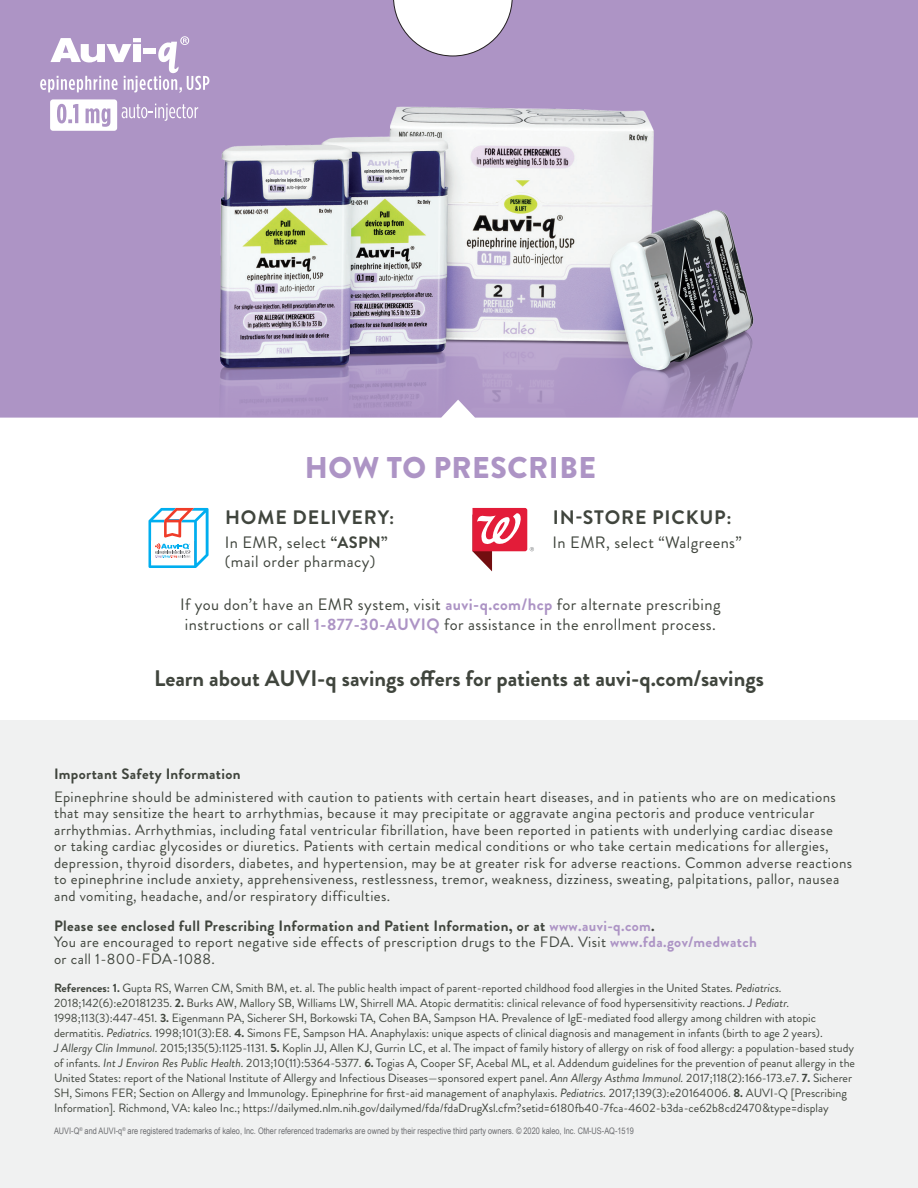
<style>
.page{position:relative;width:918px;height:1188px;background:#fff}
.page>*{position:absolute;margin:0;border:0;box-sizing:border-box;transform-origin:0 0}
.t1{font:900 30px "Brandon Grotesque";letter-spacing:.02em;color:#ad94c5}
.t2{font:700 22.5px "Brandon Grotesque";color:#40453d}
.t3{font:700 19.5px "Brandon Grotesque";letter-spacing:.045em;color:#40453d}
.t4{font:16.5px/19.5px "Brandon Grotesque";letter-spacing:.025em;color:#40453d}
.t5{font:15px/16.5px "Brandon Grotesque";letter-spacing:.025em;color:#40453d}
.t6{font:700 15px "Brandon Grotesque";letter-spacing:.025em;color:#40453d}
.t7{font:12px/15px "Brandon Grotesque";color:#40453d}
.t8{font:9px "Arial Narrow";color:#6c6d70}
.s1{font-weight:700}
.s2{font-weight:700;color:#ad94c5}
.s3{color:#ad94c5}
.s4{font-style:italic}
</style>
<div class="page">
<div style="left:0;top:0;width:918px;height:418px;background:#ad94c5"></div>
<img style="left:54px;top:68px;width:810px;height:350px">
<div style="left:0;top:721px;width:918px;height:467px;background:#f0f1f1"></div>
<svg style="left:40px;top:36px;width:169px;height:57px"></svg>
<svg style="left:50px;top:99px;width:148px;height:32px"></svg>
<svg style="left:472px;top:508px;width:62px;height:63px"></svg>
<svg style="left:148px;top:508px;width:61px;height:60px"></svg>
<svg style="left:393px;top:0;width:120px;height:56px"></svg>
<p class="t1" style="left:305px;top:447px;width:293px">HOW TO PRESCRIBE</p>
<p class="t3" style="left:225px;top:503px;width:171px">HOME DELIVERY:</p>
<p class="t4" style="left:225px;top:533px;width:164px">In EMR, select <span class="s1">“ASPN” </span>(mail order pharmacy)</p>
<p class="t4" style="left:180px;top:595px;width:542px">If you don’t have an EMR system, visit <span class="s2">auvi-q.com/hcp</span> for alternate prescribing instructions or call <span class="s2">1-877-30-AUVIQ</span> for assistance in the enrollment process.</p>
<p class="t3" style="left:553px;top:504px;width:180px">IN-STORE PICKUP:</p>
<p class="t4" style="left:553px;top:533px;width:190px">In EMR, select “Walgreens”</p>
<p class="t2" style="left:154px;top:663px;width:611px">Learn about AUVI-q savings offers for patients at auvi-q.com/savings</p>
<p class="t6" style="left:54px;top:763px;width:188px">Important Safety Information</p>
<p class="t5" style="left:54px;top:789px;width:800px">Epinephrine should be administered with caution to patients with certain heart diseases, and in patients who are on medications that may sensitize the heart to arrhythmias, because it may precipitate or aggravate angina pectoris and produce ventricular arrhythmias. Arrhythmias, including fatal ventricular fibrillation, have been reported in patients with underlying cardiac disease<br>or taking cardiac glycosides or diuretics. Patients with certain medical conditions or who take certain medications for allergies, depression, thyroid disorders, diabetes, and hypertension, may be at greater risk for adverse reactions. Common adverse reactions to epinephrine include anxiety, apprehensiveness, restlessness, tremor, weakness, dizziness, sweating, palpitations, pallor, nausea and vomiting, headache, and/or respiratory difficulties.</p>
<p class="t6" style="left:54px;top:915px;width:602px">Please see enclosed full Prescribing Information and Patient Information, or at <span class="s3">www.auvi-q.com</span>.</p>
<p class="t5" style="left:54px;top:934px;width:705px">You are encouraged to report negative side effects of prescription drugs to the FDA. Visit <span class="s2">www.fda.gov/medwatch </span>or call 1-800‑FDA-1088.</p>
<p class="t7" style="left:54px;top:981px;width:803px"><span class="s1">References: 1.</span> Gupta RS, Warren CM, Smith BM, et. al. The public health impact of parent-reported childhood food allergies in the United States. <span class="s4">Pediatrics.<br></span>2018;142(6):e20181235. <span class="s1">2.</span> Burks AW, Mallory SB, Williams LW, Shirrell MA. Atopic dermatitis: clinical relevance of food hypersensitivity reactions. <span class="s4">J Pediatr.<br></span>1998;113(3):447-451. <span class="s1">3.</span> Eigenmann PA, Sicherer SH, Borkowski TA, Cohen BA, Sampson HA. Prevalence of IgE-mediated food allergy among children with atopic dermatitis. <span class="s4">Pediatrics.</span> 1998;101(3):E8. <span class="s1">4.</span> Simons FE, Sampson HA. Anaphylaxis: unique aspects of clinical diagnosis and management in infants (birth to age 2 years).<br><span class="s4">J Allergy Clin Immunol.</span> 2015;135(5):1125-1131. <span class="s1">5.</span> Koplin JJ, Allen KJ, Gurrin LC, et al. The impact of family history of allergy on risk of food allergy: a population-based study of infants. <span class="s4">Int J Environ Res Public Health.</span> 2013;10(11):5364-5377. <span class="s1">6.</span> Togias A, Cooper SF, Acebal ML, et al. Addendum guidelines for the prevention of peanut allergy in the United States: report of the National Institute of Allergy and Infectious Diseases—sponsored expert panel. <span class="s4">Ann Allergy Asthma Immunol.</span> 2017;118(2):166-173.e7. <span class="s1">7.</span> Sicherer SH, Simons FER; Section on Allergy and Immunology. Epinephrine for fi rst-aid management of anaphylaxis. <span class="s4">Pediatrics.</span> 2017;139(3):e20164006. <span class="s1">8.</span> AUVI-Q [Prescribing Information]. Richmond, VA: kaleo Inc.; https://dailymed.nlm.nih.gov/dailymed/fda/fdaDrugXsl.cfm?setid=6180fb40-7fca-4602-b3da-ce62b8cd2470&amp;type=display</p>
<p class="t8" style="left:54px;top:1124px;width:581px">AUVI-Q<sup>®</sup> and AUVI-q<sup>®</sup> are registered trademarks of kaleo, Inc. Other referenced trademarks are owned by their respective third party owners. © 2020 kaleo, Inc. CM-US-AQ-1519</p>
</div>
